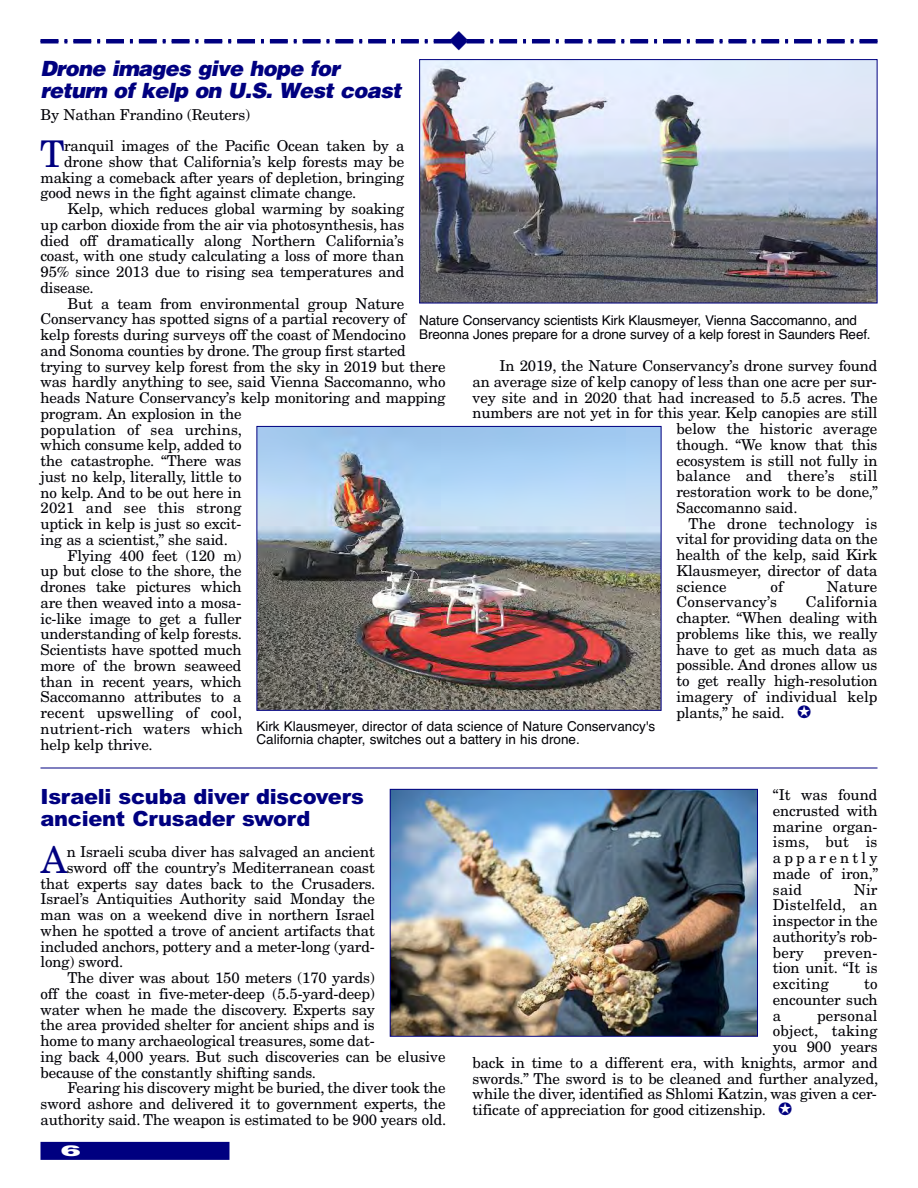
<style>
.page{position:relative;width:918px;height:1188px;background:#fff}
.page>*{position:absolute;margin:0;border:0;box-sizing:border-box;transform-origin:0 0}
.t1{font:36.75px "New Century Schlbk";color:#000080}
.t2{font:italic 900 21px/21.8px "Helvetica";letter-spacing:-.035em;color:#000080}
.t3{font:900 21px/21.8px "Arial";letter-spacing:-.015em;color:#000080}
.t4{font:15px/15.8px "New Century Schlbk";letter-spacing:-.01em;color:#000006;text-align:justify}
.t5{font:15px "New Century Schlbk";letter-spacing:.01em;color:#000006}
.t6{font:900 15px "Helvetica";color:#fff;scale:2 1}
.t7{font:13.5px/13.5px "Helvetica";letter-spacing:-.01em;color:#000006}
</style>
<div class="page">
<svg style="left:40px;top:42px;width:18px;height:2px"></svg>
<svg style="left:860px;top:42px;width:17px;height:2px"></svg>
<div style="left:40px;top:1142px;width:190px;height:18px;background:#000080"></div>
<hr style="left:40px;top:39px;width:18px;height:3px;background:#000080">
<hr style="left:860px;top:39px;width:17px;height:3px;background:#000080">
<img style="left:421px;top:61px;width:455px;height:240px">
<div style="left:419px;top:59px;width:459px;height:244px;border:1px solid #000080"></div>
<img style="left:259px;top:428px;width:401px;height:281px">
<div style="left:257px;top:426px;width:405px;height:285px;border:1px solid #000080"></div>
<img style="left:392px;top:791px;width:364px;height:244px">
<div style="left:390px;top:789px;width:368px;height:248px;border:1px solid #000080"></div>
<hr style="left:40px;top:768px;width:838px;height:1px;background:#000080">
<svg style="left:58px;top:39px;width:802px;height:5px"></svg>
<h2 class="t2" style="left:40px;top:57px;width:363px">Drone images give hope for return of kelp on U.S. West coast</h2>
<p class="t4" style="left:40px;top:108px;width:211px">By Nathan Frandino (Reuters)</p>
<h1 class="t1" style="left:40px;top:140px;width:26px">T</h1>
<p class="t4" style="left:64px;top:139px;width:342px">ranquil images of the Pacific Ocean taken by a</p>
<p class="t4" style="left:64px;top:155px;width:342px">drone show that California’s kelp forests may be</p>
<p class="t4" style="left:40px;top:171px;width:365px">making a comeback after years of depletion, bringing</p>
<p class="t4" style="left:40px;top:187px;width:317px">good news in the fight against climate change.</p>
<p class="t4" style="left:68px;top:202px;width:338px">Kelp, which reduces global warming by soaking</p>
<p class="t4" style="left:40px;top:218px;width:365px">up carbon dioxide from the air via photosynthesis, has</p>
<p class="t4" style="left:40px;top:234px;width:365px">died off dramatically along Northern California’s</p>
<p class="t4" style="left:40px;top:250px;width:365px">coast, with one study calculating a loss of more than</p>
<p class="t4" style="left:40px;top:265px;width:365px">95% since 2013 due to rising sea temperatures and</p>
<p class="t4" style="left:40px;top:281px;width:55px">disease.</p>
<p class="t4" style="left:68px;top:297px;width:338px">But a team from environmental group Nature</p>
<p class="t4" style="left:40px;top:313px;width:367px">Conservancy has spotted signs of a partial recovery of</p>
<p class="t4" style="left:40px;top:328px;width:367px">kelp forests during surveys off the coast of Mendocino</p>
<p class="t4" style="left:40px;top:344px;width:367px">and Sonoma counties by drone. The group first started</p>
<p class="t4" style="left:40px;top:360px;width:407px">trying to survey kelp forest from the sky in 2019 but there</p>
<p class="t4" style="left:40px;top:376px;width:407px">was hardly anything to see, said Vienna Saccomanno, who</p>
<p class="t4" style="left:40px;top:391px;width:407px">heads Nature Conservancy’s kelp monitoring and mapping</p>
<p class="t4" style="left:40px;top:407px;width:203px">program. An explosion in the</p>
<p class="t5" style="left:40px;top:424px;width:203px">population of sea urchins,</p>
<p class="t4" style="left:40px;top:439px;width:203px">which consume kelp, added to</p>
<p class="t4" style="left:40px;top:454px;width:203px">the catastrophe. “There was</p>
<p class="t4" style="left:40px;top:470px;width:203px">just no kelp, literally, little to</p>
<p class="t4" style="left:40px;top:486px;width:203px">no kelp. And to be out here in</p>
<p class="t5" style="left:40px;top:502px;width:202px">2021 and see this strong</p>
<p class="t4" style="left:40px;top:517px;width:202px">uptick in kelp is just so excit-</p>
<p class="t4" style="left:40px;top:533px;width:189px">ing as a scientist,” she said.</p>
<p class="t4" style="left:68px;top:549px;width:176px">Flying 400 feet (120 m)</p>
<p class="t4" style="left:40px;top:565px;width:203px">up but close to the shore, the</p>
<p class="t4" style="left:40px;top:580px;width:203px">drones take pictures which</p>
<p class="t4" style="left:40px;top:596px;width:202px">are then weaved into a mosa-</p>
<p class="t4" style="left:40px;top:612px;width:203px">ic-like image to get a fuller</p>
<p class="t4" style="left:40px;top:628px;width:203px">understanding of kelp forests.</p>
<p class="t4" style="left:40px;top:643px;width:203px">Scientists have spotted much</p>
<p class="t4" style="left:40px;top:659px;width:203px">more of the brown seaweed</p>
<p class="t4" style="left:40px;top:675px;width:203px">than in recent years, which</p>
<p class="t4" style="left:40px;top:691px;width:203px">Saccomanno attributes to a</p>
<p class="t5" style="left:40px;top:707px;width:203px">recent upswelling of cool,</p>
<p class="t5" style="left:40px;top:723px;width:204px">nutrient-rich waters which</p>
<p class="t4" style="left:40px;top:738px;width:114px">help kelp thrive.</p>
<p class="t7" style="left:419px;top:314px;width:453px">Nature Conservancy scientists Kirk Klausmeyer, Vienna Saccomanno, and<br>Breonna Jones prepare for a drone survey of a kelp forest in Saunders Reef.</p>
<p class="t4" style="left:500px;top:359px;width:380px">In 2019, the Nature Conservancy’s drone survey found</p>
<p class="t4" style="left:473px;top:375px;width:406px">an average size of kelp canopy of less than one acre per sur-</p>
<p class="t4" style="left:473px;top:391px;width:407px">vey site and in 2020 that had increased to 5.5 acres. The</p>
<p class="t4" style="left:473px;top:407px;width:406px">numbers are not yet in for this year. Kelp canopies are still</p>
<p class="t4" style="left:676px;top:422px;width:202px">below the historic average</p>
<p class="t4" style="left:676px;top:438px;width:203px">though. “We know that this</p>
<p class="t4" style="left:676px;top:454px;width:203px">ecosystem is still not fully in</p>
<p class="t5" style="left:676px;top:470px;width:202px">balance and there’s still</p>
<p class="t4" style="left:676px;top:485px;width:203px">restoration work to be done,”</p>
<p class="t4" style="left:676px;top:501px;width:123px">Saccomanno said.</p>
<p class="t5" style="left:689px;top:518px;width:190px">The drone technology is</p>
<p class="t4" style="left:676px;top:533px;width:203px">vital for providing data on the</p>
<p class="t4" style="left:676px;top:548px;width:202px">health of the kelp, said Kirk</p>
<p class="t4" style="left:676px;top:564px;width:203px">Klausmeyer, director of data</p>
<p class="t5" style="left:676px;top:581px;width:52px">science</p>
<p class="t4" style="left:770px;top:580px;width:14px">of</p>
<p class="t4" style="left:827px;top:580px;width:52px">Nature</p>
<p class="t5" style="left:676px;top:596px;width:102px">Conservancy’s</p>
<p class="t4" style="left:676px;top:596px;width:203px;text-indent:129px">California chapter. “When dealing with problems like this, we really have to get as much data as possible. And drones allow us to get really high-resolution imagery of individual kelp plants,” he said.</p>
<p class="t7" style="left:257px;top:720px;width:400px">Kirk Klausmeyer, director of data science of Nature Conservancy's<br>California chapter, switches out a battery in his drone.</p>
<h2 class="t3" style="left:41px;top:786px;width:325px">Israeli scuba diver discovers ancient Crusader sword</h2>
<h1 class="t1" style="left:41px;top:846px;width:28px">A</h1>
<p class="t4" style="left:67px;top:845px;width:310px">n Israeli scuba diver has salvaged an ancient</p>
<p class="t4" style="left:67px;top:861px;width:310px">sword off the country’s Mediterranean coast</p>
<p class="t4" style="left:41px;top:877px;width:336px">that experts say dates back to the Crusaders.</p>
<p class="t4" style="left:41px;top:893px;width:336px">Israel’s Antiquities Authority said Monday the</p>
<p class="t4" style="left:41px;top:908px;width:336px">man was on a weekend dive in northern Israel</p>
<p class="t4" style="left:41px;top:924px;width:336px">when he spotted a trove of ancient artifacts that</p>
<p class="t4" style="left:41px;top:940px;width:336px">included anchors, pottery and a meter-long (yard-</p>
<p class="t4" style="left:41px;top:956px;width:84px">long) sword.</p>
<p class="t4" style="left:68px;top:971px;width:309px">The diver was about 150 meters (170 yards)</p>
<p class="t4" style="left:41px;top:987px;width:336px">off the coast in five-meter-deep (5.5-yard-deep)</p>
<p class="t4" style="left:41px;top:1003px;width:336px">water when he made the discovery. Experts say</p>
<p class="t4" style="left:41px;top:1019px;width:336px">the area provided shelter for ancient ships and is</p>
<p class="t4" style="left:41px;top:1034px;width:336px">home to many archaeological treasures, some dat-</p>
<p class="t4" style="left:41px;top:1050px;width:407px">ing back 4,000 years. But such discoveries can be elusive</p>
<p class="t4" style="left:41px;top:1066px;width:277px">because of the constantly shifting sands.</p>
<p class="t4" style="left:68px;top:1082px;width:380px">Fearing his discovery might be buried, the diver took the</p>
<p class="t4" style="left:41px;top:1097px;width:407px">sword ashore and delivered it to government experts, the</p>
<p class="t4" style="left:41px;top:1113px;width:407px">authority said. The weapon is estimated to be 900 years old.</p>
<p class="t6" style="left:61px;top:1140px;width:12px">6</p>
<p class="t4" style="left:773px;top:788px;width:107px">“It was found encrusted with marine organ&shy;isms, but is apparently made of iron,” said</p>
<p class="t4" style="left:773px;top:883px;width:106px;text-indent:81px">Nir Distelfeld, an inspector in the authority’s rob&shy;bery</p>
<p class="t4" style="left:773px;top:946px;width:106px;text-indent:51px">preven&shy;tion unit. “It is exciting</p>
<p class="t4" style="left:773px;top:977px;width:106px;text-indent:91px">to encounter such a</p>
<p class="t5" style="left:817px;top:1010px;width:62px">personal</p>
<p class="t5" style="left:773px;top:1025px;width:106px">object, taking</p>
<p class="t4" style="left:773px;top:1040px;width:106px">you 900 years</p>
<p class="t4" style="left:473px;top:1056px;width:407px">back in time to a different era, with knights, armor and</p>
<p class="t4" style="left:473px;top:1072px;width:407px">swords.” The sword is to be cleaned and further analyzed,</p>
<p class="t4" style="left:473px;top:1088px;width:406px">while the diver, identified as Shlomi Katzin, was given a cer-</p>
<p class="t4" style="left:473px;top:1103px;width:295px">tificate of appreciation for good citizenship.</p>
</div>
